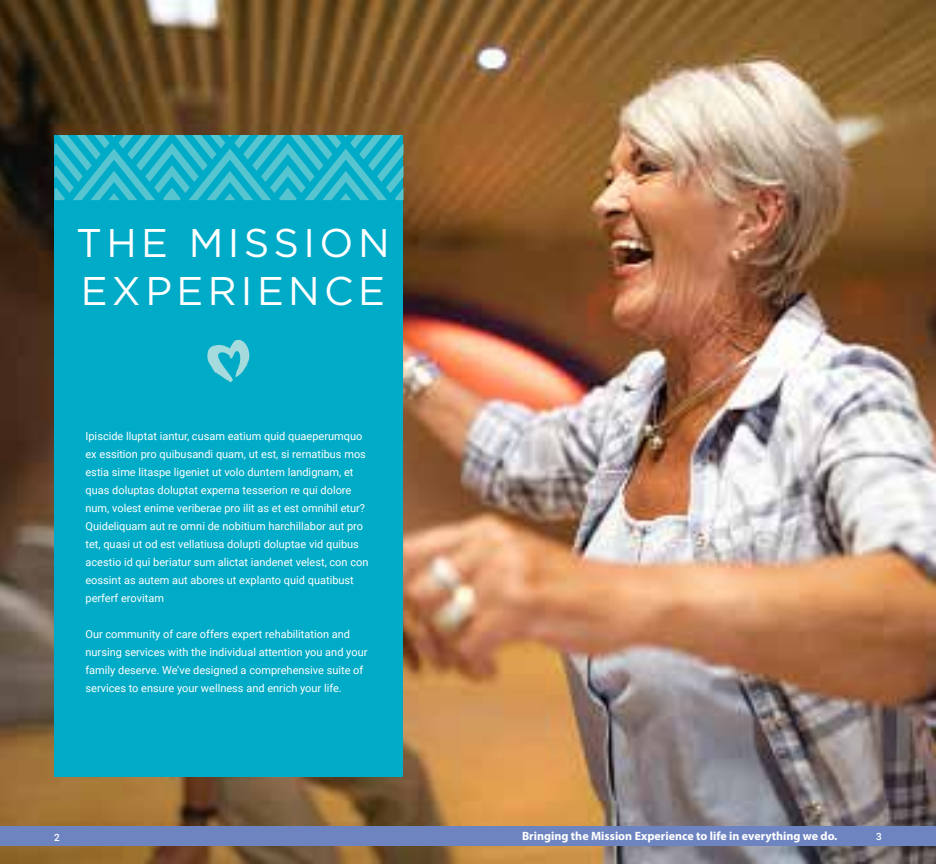
<style>
.page{position:relative;width:936px;height:864px;background:#fff}
.page>*{position:absolute;margin:0;border:0;box-sizing:border-box;transform-origin:0 0}
.t1{font:40px/48px "Gotham";letter-spacing:.11em;color:#fff}
.t2{font:700 12px "Myriad Pro";color:#fff}
.t3{font:11px/18px "Roboto";color:#fff}
.t4{font:500 10px "Roboto";color:#fff}
</style>
<div class="page">
<img style="left:0;top:0;width:936px;height:864px">
<div style="left:54px;top:135px;width:349px;height:641px;background:#00abc7"></div>
<svg style="left:54px;top:135px;width:350px;height:65px"></svg>
<svg style="left:207px;top:339px;width:43px;height:43px"></svg>
<div style="left:0;top:827px;width:936px;height:19px;background:#6d84c0"></div>
<h1 class="t1" style="left:76px;top:218px;width:315px">THE MISSION<br>EXPERIENCE</h1>
<p class="t3" style="left:86px;top:427px;width:284px">Ipiscide lluptat iantur, cusam eatium quid quaeperumquo ex essition pro quibusandi quam, ut est, si rernatibus mos estia sime litaspe ligeniet ut volo duntem landignam, et quas doluptas doluptat experna tesserion re qui dolore num, volest enime veriberae pro ilit as et est omnihil etur?<br>Quideliquam aut re omni de nobitium harchillabor aut pro tet, quasi ut od est vellatiusa dolupti doluptae vid quibus acestio id qui beriatur sum alictat iandenet velest, con con eossint as autem aut abores ut explanto quid quatibust perferf erovitam</p>
<p class="t3" style="left:86px;top:625px;width:283px">Our community of care offers expert rehabilitation and nursing services with the individual attention you and your family deserve. We’ve designed a comprehensive suite of services to ensure your wellness and enrich your life.</p>
<p class="t4" style="left:54px;top:830px;width:7px">2</p>
<p class="t2" style="left:522px;top:828px;width:317px">Bringing the Mission Experience to life in everything we do.</p>
<p class="t4" style="left:876px;top:829px;width:7px">3</p>
</div>
